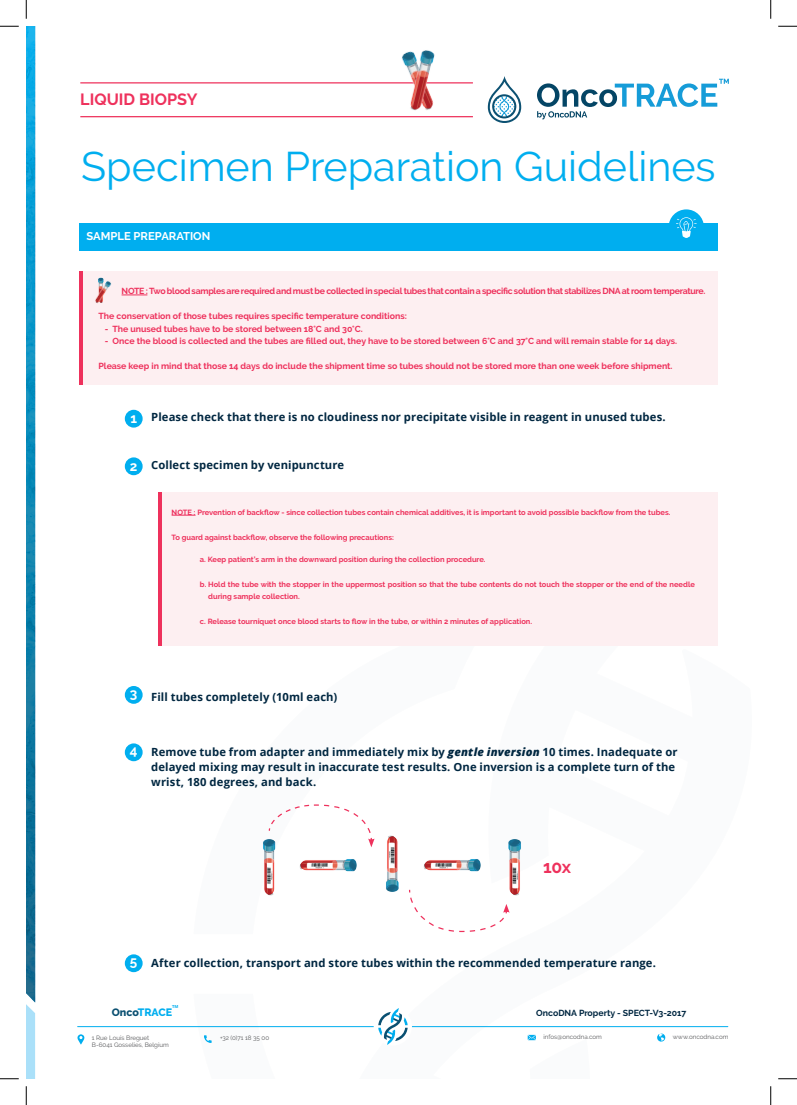
<style>
.page{position:relative;width:797px;height:1105px;background:#fff}
.page>*{position:absolute;margin:0;border:0;box-sizing:border-box;transform-origin:0 0}
.t1{font:41.25px "Raleway";color:#00aeef}
.t2{font:700 17.5px "Raleway";color:#ee315c}
.t3{font:700 16.25px "Raleway";color:#ee315c}
.t4{font:700 13.5px "Raleway";color:#fff}
.t5{font:700 11.25px/15px "Open Sans";letter-spacing:.01em;color:#002741}
.t6{font:700 11.25px "Raleway";color:#fff}
.t7{font:800 10.75px "Raleway";letter-spacing:-.005em;color:#00aeef}
.t8{font:700 8.75px "Raleway";color:#ee315c}
.t9{font:700 8.75px "Raleway";letter-spacing:-.03em;color:#ee315c}
.t10{font:700 8.75px "Raleway";color:#002741}
.t11{font:700 7.5px/12.5px "Raleway";color:#ee315c}
.t12{font:6.25px "Raleway";color:#57585a}
.t13{font:700 4.12px "Open Sans";color:#00aeef}
.s1{color:#ed2a59}
.s2{font-weight:800;font-style:italic}
.s3{color:#0b5071}
</style>
<div class="page">
<hr style="left:78px;top:1026px;width:650px;height:1px;background:#00aeef">
<svg style="left:204px;top:1035px;width:8px;height:8px"></svg>
<svg style="left:527px;top:1035px;width:9px;height:5px"></svg>
<svg style="left:77px;top:1034px;width:8px;height:10px"></svg>
<svg style="left:657px;top:1033px;width:8px;height:8px"></svg>
<div style="left:373px;top:1007px;width:39px;height:38px;background:#fff;border-radius:50%"></div>
<svg style="left:378px;top:1008px;width:29px;height:37px"></svg>
<svg style="left:26px;top:26px;width:9px;height:1053px;background:#198fbb"></svg>
<div style="left:79px;top:271px;width:638px;height:113px;background:#fdeff1"></div>
<hr style="left:79px;top:271px;width:3px;height:113px;background:#ee315c">
<svg style="left:122px;top:295px;width:25px;height:1px"></svg>
<div style="left:79px;top:223px;width:638px;height:28px;background:#00aeef"></div>
<div style="left:125px;top:686px;width:18px;height:18px;background:#00aeef;border-radius:50%"></div>
<div style="left:125px;top:743px;width:18px;height:18px;background:#00aeef;border-radius:50%"></div>
<div style="left:125px;top:954px;width:18px;height:18px;background:#00aeef;border-radius:50%"></div>
<hr style="left:80px;top:116px;width:393px;height:1px;background:#ee315c">
<hr style="left:80px;top:82px;width:393px;height:1px;background:#ee315c">
<div style="left:158px;top:492px;width:559px;height:154px;background:#fdeff1"></div>
<svg style="left:172px;top:515px;width:23px;height:1px"></svg>
<hr style="left:158px;top:492px;width:3px;height:154px;background:#ee315c">
<img style="left:95px;top:277px;width:16px;height:26px">
<svg style="left:273px;top:804px;width:101px;height:43px"></svg>
<svg style="left:409px;top:889px;width:100px;height:44px"></svg>
<img style="left:263px;top:820px;width:21px;height:76px">
<img style="left:500px;top:839px;width:21px;height:72px">
<img style="left:386px;top:835px;width:13px;height:57px">
<img style="left:299px;top:859px;width:58px;height:13px">
<img style="left:423px;top:859px;width:58px;height:13px">
<div style="left:125px;top:457px;width:18px;height:18px;background:#00aeef;border-radius:50%"></div>
<div style="left:125px;top:410px;width:18px;height:18px;background:#00aeef;border-radius:50%"></div>
<img style="left:382px;top:82px;width:68px;height:36px">
<img style="left:392px;top:50px;width:56px;height:68px">
<div style="left:668px;top:209px;width:36px;height:36px;background:#00aeef;border-radius:50%"></div>
<svg style="left:676px;top:217px;width:20px;height:21px"></svg>
<svg style="left:537px;top:79px;width:192px;height:40px"></svg>
<svg style="left:488px;top:76px;width:33px;height:47px"></svg>
<svg style="left:0;top:25px;width:19px;height:2px"></svg>
<svg style="left:778px;top:25px;width:19px;height:2px"></svg>
<svg style="left:0;top:1078px;width:19px;height:1px"></svg>
<svg style="left:778px;top:1078px;width:19px;height:1px"></svg>
<svg style="left:25px;top:0;width:2px;height:19px"></svg>
<svg style="left:25px;top:1086px;width:2px;height:19px"></svg>
<svg style="left:770px;top:0;width:1px;height:19px"></svg>
<svg style="left:770px;top:1086px;width:1px;height:19px"></svg>
<h3 class="t3" style="left:80px;top:90px;width:119px">LIQUID BIOPSY</h3>
<h1 class="t1" style="left:81px;top:143px;width:636px">Specimen Preparation Guidelines</h1>
<h3 class="t6" style="left:86px;top:230px;width:125px">SAMPLE PREPARATION</h3>
<p class="t9" style="left:122px;top:286px;width:585px">NOTE : Two blood samples are required and must be collected in special tubes that contain a specific solution that stabilizes DNA at room temperature.</p>
<p class="t8" style="left:98px;top:311px;width:310px">The conservation of those tubes requires specific temperature conditions:</p>
<p class="t8" style="left:105px;top:324px;width:259px">- The unused tubes have to be stored between 18°C and 30°C.</p>
<p class="t8" style="left:105px;top:336px;width:574px">- Once the blood is collected and the tubes are filled out, they have to be stored between 6°C and 37°C and will remain stable for 14 days.</p>
<p class="t8" style="left:98px;top:361px;width:575px">Please keep in mind that those 14 days do include the shipment time so tubes should not be stored more than one week before shipment.</p>
<h3 class="t4" style="left:130px;top:411px;width:8px">1</h3>
<h3 class="t4" style="left:130px;top:458px;width:9px">2</h3>
<h3 class="t5" style="left:151px;top:409px;width:516px">Please check that there is no cloudiness nor precipitate visible in reagent in unused tubes.</h3>
<h3 class="t5" style="left:151px;top:457px;width:194px">Collect specimen by venipuncture</h3>
<p class="t11" style="left:172px;top:506px;width:500px"><span class="s1">NOTE :</span> Prevention of backflow - since collection tubes contain chemical additives, it is important to avoid possible backflow from the tubes.</p>
<p class="t11" style="left:172px;top:531px;width:224px">To guard against backflow, observe the following precautions:</p>
<p class="t11" style="left:200px;top:553px;width:287px">a. Keep patient’s arm in the downward position during the collection procedure.</p>
<p class="t11" style="left:208px;top:578px;width:488px;text-indent:-8px">b. Hold the tube with the stopper in the uppermost position so that the tube contents do not touch the stopper or the end of the needle during sample collection.</p>
<p class="t11" style="left:200px;top:615px;width:334px">c. Release tourniquet once blood starts to flow in the tube, or within 2 minutes of application.</p>
<h3 class="t4" style="left:130px;top:686px;width:9px">3</h3>
<h3 class="t5" style="left:151px;top:689px;width:187px">Fill tubes completely (10ml each)</h3>
<h3 class="t4" style="left:130px;top:742px;width:9px">4</h3>
<h3 class="t5" style="left:151px;top:744px;width:528px">Remove tube from adapter and immediately mix by <span class="s2">gentle inversion</span> 10 times. Inadequate or delayed mixing may result in inaccurate test results. One inversion is a complete turn of the wrist, 180 degrees, and back.</h3>
<h2 class="t2" style="left:543px;top:857px;width:29px">10x</h2>
<h3 class="t4" style="left:130px;top:953px;width:9px">5</h3>
<h3 class="t5" style="left:151px;top:955px;width:506px">After collection, transport and store tubes within the recommended temperature range.</h3>
<p class="t13" style="left:172px;top:1004px;width:8px">TM</p>
<h3 class="t7" style="left:112px;top:1006px;width:62px"><span class="s3">Onco</span>TRACE</h3>
<p class="t10" style="left:536px;top:1008px;width:151px">OncoDNA Property - SPECT-V3-2017</p>
<p class="t12" style="left:92px;top:1034px;width:59px">1 Rue Louis Breguet</p>
<p class="t12" style="left:220px;top:1034px;width:51px">+32 (0)71 18 35 00</p>
<p class="t12" style="left:543px;top:1033px;width:60px">infos@oncodna.com</p>
<p class="t12" style="left:673px;top:1033px;width:57px">www.oncodna.com</p>
<p class="t12" style="left:92px;top:1041px;width:79px">B-6041 Gosselies, Belgium</p>
</div>
